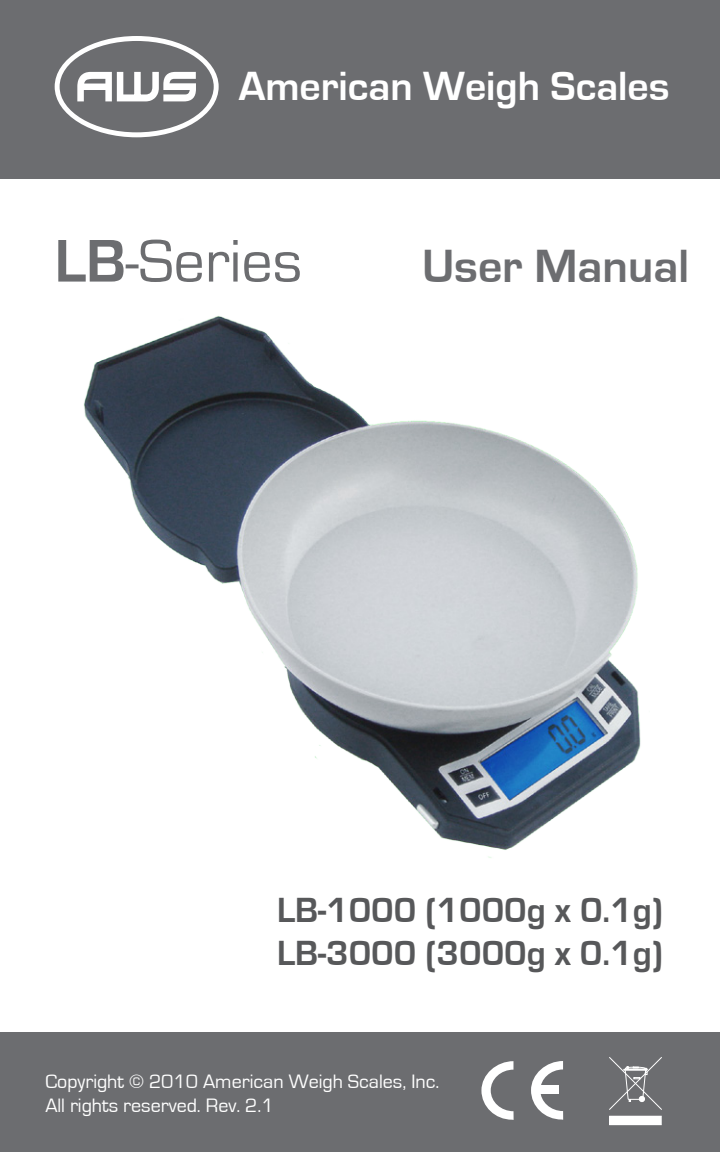
<style>
.page{position:relative;width:720px;height:1152px;background:#fff}
.page>*{position:absolute;margin:0;border:0;box-sizing:border-box;transform-origin:0 0}
.t1{font:62.4px "Eurostile";color:#6c6d70}
.t2{font:700 48px "Eurostile";color:#6c6d70}
.t3{font:700 42px "Eurostile";color:#fff}
.t4{font:700 36px "Eurostile";color:#57585a}
.t5{font:20px "Eurostile";color:#fff}
.s1{font-weight:700}
</style>
<div class="page">
<div style="left:0;top:0;width:720px;height:179px;background:#6c6d70"></div>
<div style="left:0;top:1032px;width:720px;height:120px;background:#6c6d70"></div>
<svg style="left:55px;top:36px;width:164px;height:101px"></svg>
<svg style="left:481px;top:1061px;width:33px;height:59px"></svg>
<svg style="left:531px;top:1061px;width:32px;height:59px"></svg>
<div style="left:538px;top:1085px;width:21px;height:9px;background:#fff"></div>
<div style="left:610px;top:1116px;width:51px;height:9px;background:#fff"></div>
<svg style="left:609px;top:1057px;width:53px;height:53px"></svg>
<img style="left:84px;top:316px;width:557px;height:542px">
<p class="t3" style="left:239px;top:63px;width:432px">American Weigh Scales</p>
<p class="t1" style="left:55px;top:227px;width:249px"><span class="s1">LB</span>-Series</p>
<p class="t2" style="left:422px;top:240px;width:269px">User Manual</p>
<p class="t4" style="left:277px;top:891px;width:387px">LB-1000 (1000g x 0.1g)</p>
<p class="t4" style="left:277px;top:934px;width:387px">LB-3000 (3000g x 0.1g)</p>
<p class="t5" style="left:45px;top:1070px;width:396px">Copyright © 2010 American Weigh Scales, Inc.</p>
<p class="t5" style="left:45px;top:1094px;width:230px">All rights reserved. Rev. 2.1</p>
</div>
